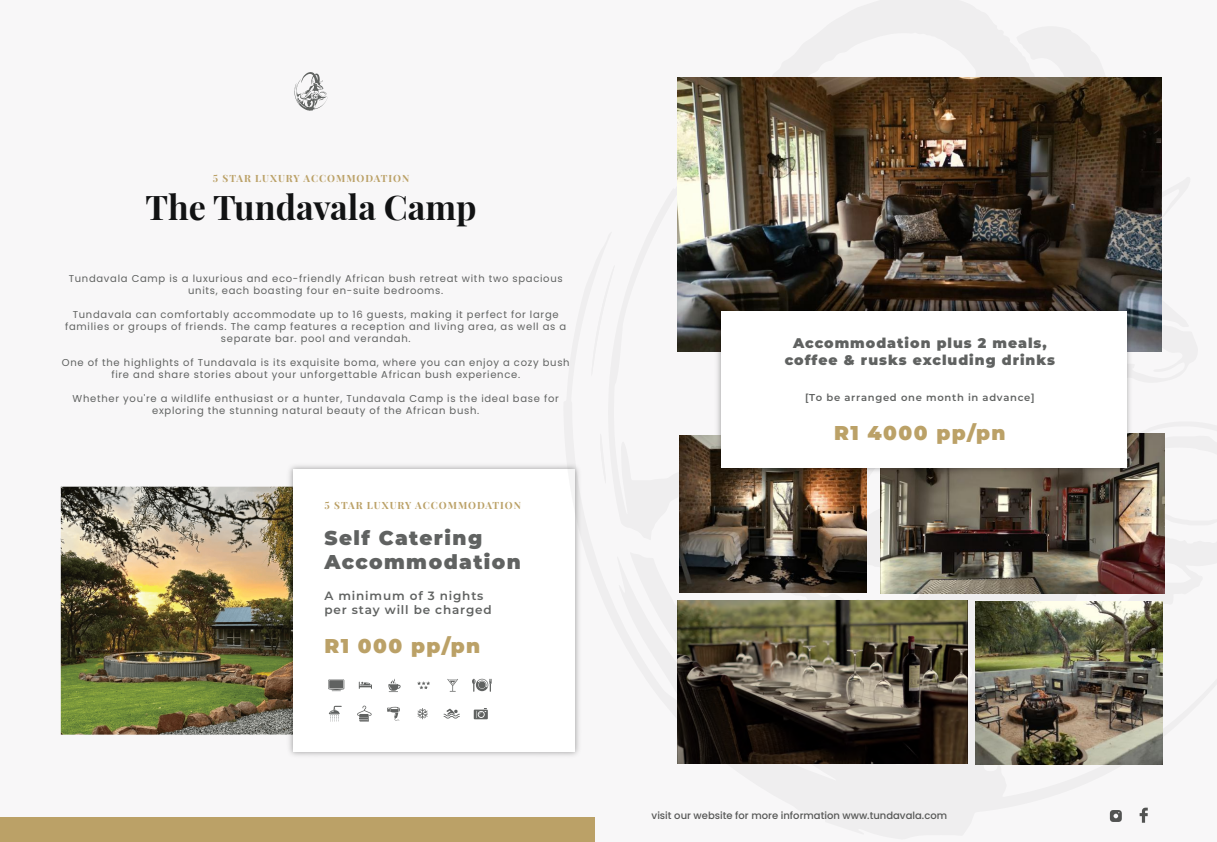
<style>
.page{position:relative;width:1217px;height:842px;background:#fff}
.page>*{position:absolute;margin:0;border:0;box-sizing:border-box;transform-origin:0 0}
.t1{font:700 34px "Playfair Display";color:#111213}
.t2{font:900 20px/24px "Montserrat";letter-spacing:.07em;color:#606261}
.t3{font:900 20px "Montserrat";letter-spacing:.07em;color:#bba167}
.t4{font:900 14px/16.8px "Montserrat";letter-spacing:.07em;color:#606261;text-align:center}
.t5{font:600 12px/14.4px "Montserrat";letter-spacing:.07em;color:#606261}
.t6{font:10px/12px "Poppins";letter-spacing:.07em;color:#606261;text-align:center}
.t7{font:500 10px "Poppins";color:#575857}
.t8{font:700 10px "Playfair Display";letter-spacing:.09em;color:#bba167}
.t9{font:600 10px "Montserrat";letter-spacing:.07em;color:#606261}
</style>
<div class="page">
<div style="left:0;top:0;width:1216px;height:842px;background:#f8f7f8"></div>
<img style="left:61px;top:487px;width:223px;height:248px">
<img style="left:284px;top:465px;width:279px;height:291px">
<div style="left:293px;top:469px;width:282px;height:283px;background:#fff"></div>
<svg style="left:328px;top:679px;width:16px;height:12px"></svg>
<svg style="left:359px;top:682px;width:13px;height:7px"></svg>
<svg style="left:443px;top:709px;width:17px;height:9px"></svg>
<svg style="left:329px;top:706px;width:13px;height:15px"></svg>
<svg style="left:387px;top:707px;width:13px;height:13px"></svg>
<svg style="left:357px;top:706px;width:14px;height:16px"></svg>
<svg style="left:417px;top:708px;width:10px;height:11px"></svg>
<svg style="left:417px;top:681px;width:13px;height:8px"></svg>
<svg style="left:474px;top:708px;width:14px;height:11px"></svg>
<svg style="left:388px;top:678px;width:12px;height:14px"></svg>
<svg style="left:472px;top:679px;width:19px;height:13px"></svg>
<svg style="left:447px;top:679px;width:11px;height:13px"></svg>
<svg style="left:563px;top:77px;width:602px;height:744px"></svg>
<svg style="left:591px;top:265px;width:24px;height:218px"></svg>
<svg style="left:294px;top:72px;width:34px;height:39px"></svg>
<div style="left:0;top:817px;width:595px;height:24px;background:#bba167"></div>
<img style="left:678px;top:78px;width:483px;height:273px">
<img style="left:680px;top:435px;width:186px;height:157px">
<img style="left:975px;top:602px;width:187px;height:162px">
<img style="left:880px;top:434px;width:284px;height:160px">
<img style="left:712px;top:302px;width:422px;height:174px">
<div style="left:721px;top:311px;width:405px;height:156px;background:#fff"></div>
<svg style="left:1139px;top:808px;width:8px;height:15px"></svg>
<svg style="left:1109px;top:810px;width:12px;height:12px"></svg>
<img style="left:677px;top:601px;width:290px;height:162px">
<p class="t8" style="left:213px;top:170px;width:198px">5 STAR LUXURY ACCOMMODATION</p>
<h1 class="t1" style="left:146px;top:181px;width:332px">The Tundavala Camp</h1>
<p class="t6" style="left:69px;top:272px;width:495px">Tundavala Camp is a luxurious and eco-friendly African bush retreat with two spacious units, each boasting four en-suite bedrooms.</p>
<p class="t6" style="left:65px;top:308px;width:502px">Tundavala can comfortably accommodate up to 16 guests, making it perfect for large families or groups of friends. The camp features a reception and living area, as well as a separate bar. pool and verandah.</p>
<p class="t6" style="left:62px;top:356px;width:509px">One of the highlights of Tundavala is its exquisite boma, where you can enjoy a cozy bush fire and share stories about your unforgettable African bush experience.</p>
<p class="t6" style="left:73px;top:392px;width:487px">Whether you're a wildlife enthusiast or a hunter, Tundavala Camp is the ideal base for exploring the stunning natural beauty of the African bush.</p>
<p class="t8" style="left:325px;top:498px;width:198px">5 STAR LUXURY ACCOMMODATION</p>
<h2 class="t2" style="left:324px;top:524px;width:198px">Self Catering<br>Accommodation</h2>
<p class="t5" style="left:324px;top:588px;width:169px">A minimum of 3 nights per stay will be charged</p>
<h2 class="t3" style="left:324px;top:631px;width:157px">R1 000 pp/pn</h2>
<h3 class="t4" style="left:784px;top:334px;width:272px">Accommodation plus 2 meals, coffee &amp; rusks excluding drinks</h3>
<p class="t9" style="left:805px;top:390px;width:231px">[To be arranged one month in advance]</p>
<h2 class="t3" style="left:834px;top:418px;width:173px">R1 4000 pp/pn</h2>
<p class="t7" style="left:651px;top:810px;width:297px">visit our website for more information www.tundavala.com</p>
</div>
